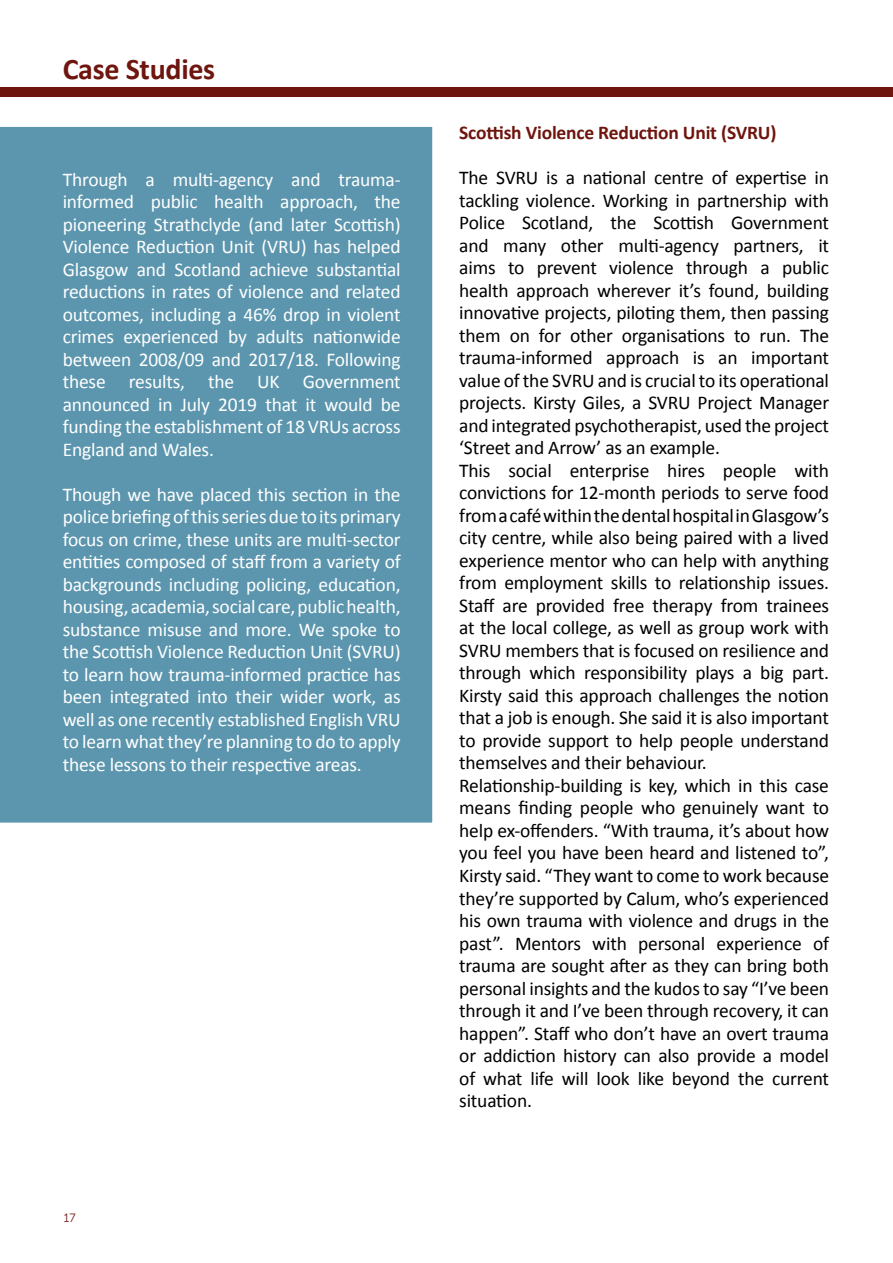
<style>
.page{position:relative;width:893px;height:1263px;background:#fff}
.page>*{position:absolute;margin:0;border:0;box-sizing:border-box;transform-origin:0 0}
.t1{font:700 30px "Calibri";letter-spacing:-.01em;color:#6e150e}
.t2{font:19.5px/22.5px "Calibri";letter-spacing:-.01em;color:#000}
.t3{font:19.5px/22.5px "Calibri";letter-spacing:-.01em;color:#fff;text-align:justify}
.t4{font:700 19.5px "Calibri";letter-spacing:-.01em;color:#6e150e}
.t5{font:12px "Museo Sans 300";color:#6e150e}
</style>
<div class="page">
<div style="left:0;top:87px;width:893px;height:9px;background:#6e150e"></div>
<div style="left:0;top:127px;width:433px;height:696px;background:#5c96ae"></div>
<h1 class="t1" style="left:63px;top:48px;width:154px">Case Studies</h1>
<p class="t3" style="left:63px;top:167px;width:340px">Through a multi-agency and trauma&shy;informed public health approach, the pioneering Strathclyde (and later Scottish)<br>Violence Reduction Unit (VRU) has helped Glasgow and Scotland achieve substantial reductions in rates of violence and related outcomes, including a 46% drop in violent crimes experienced by adults nationwide between 2008/09 and 2017/18. Following these results, the UK Government announced in July 2019 that it would be funding the establishment of 18 VRUs across England and Wales.</p>
<p class="t3" style="left:63px;top:482px;width:339px">Though we have placed this section in the police briefing of this series due to its primary focus on crime, these units are multi-sector entities composed of staff from a variety of backgrounds including policing, education, housing, academia, social care, public health, substance misuse and more. We spoke to the Scottish Violence Reduction Unit (SVRU) to learn how trauma-informed practice has been integrated into their wider work, as well as one recently established English VRU to learn what they’re planning to do to apply these lessons to their respective areas.</p>
<p class="t5" style="left:64px;top:1211px;width:13px">17</p>
<p class="t4" style="left:459px;top:119px;width:319px">Scottish Violence Reduction Unit (SVRU)</p>
<p class="t2" style="left:459px;top:166px;width:371px">The SVRU is a national centre of expertise in tackling violence. Working in partnership with Police Scotland, the Scottish Government and many other multi-agency partners, it aims to prevent violence through a public health approach wherever it’s found, building innovative projects, piloting them, then passing them on for other organisations to run. The trauma-informed approach is an important value of the SVRU and is crucial to its operational projects. Kirsty Giles, a SVRU Project Manager and integrated psychotherapist, used the project ‘Street and Arrow’ as an example.<br>This social enterprise hires people with convictions for 12-month periods to serve food from a café within the dental hospital in Glasgow’s city centre, while also being paired with a lived experience mentor who can help with anything from employment skills to relationship issues.<br>Staff are provided free therapy from trainees at the local college, as well as group work with SVRU members that is focused on resilience and through which responsibility plays a big part.<br>Kirsty said this approach challenges the notion that a job is enough. She said it is also important to provide support to help people understand themselves and their behaviour.<br>Relationship-building is key, which in this case means finding people who genuinely want to help ex-offenders. “With trauma, it’s about how you feel you have been heard and listened to”, Kirsty said. “They want to come to work because they’re supported by Calum, who’s experienced his own trauma with violence and drugs in the past”. Mentors with personal experience of trauma are sought after as they can bring both personal insights and the kudos to say “I’ve been through it and I’ve been through recovery, it can happen”. Staff who don’t have an overt trauma or addiction history can also provide a model of what life will look like beyond the current situation.</p>
</div>
